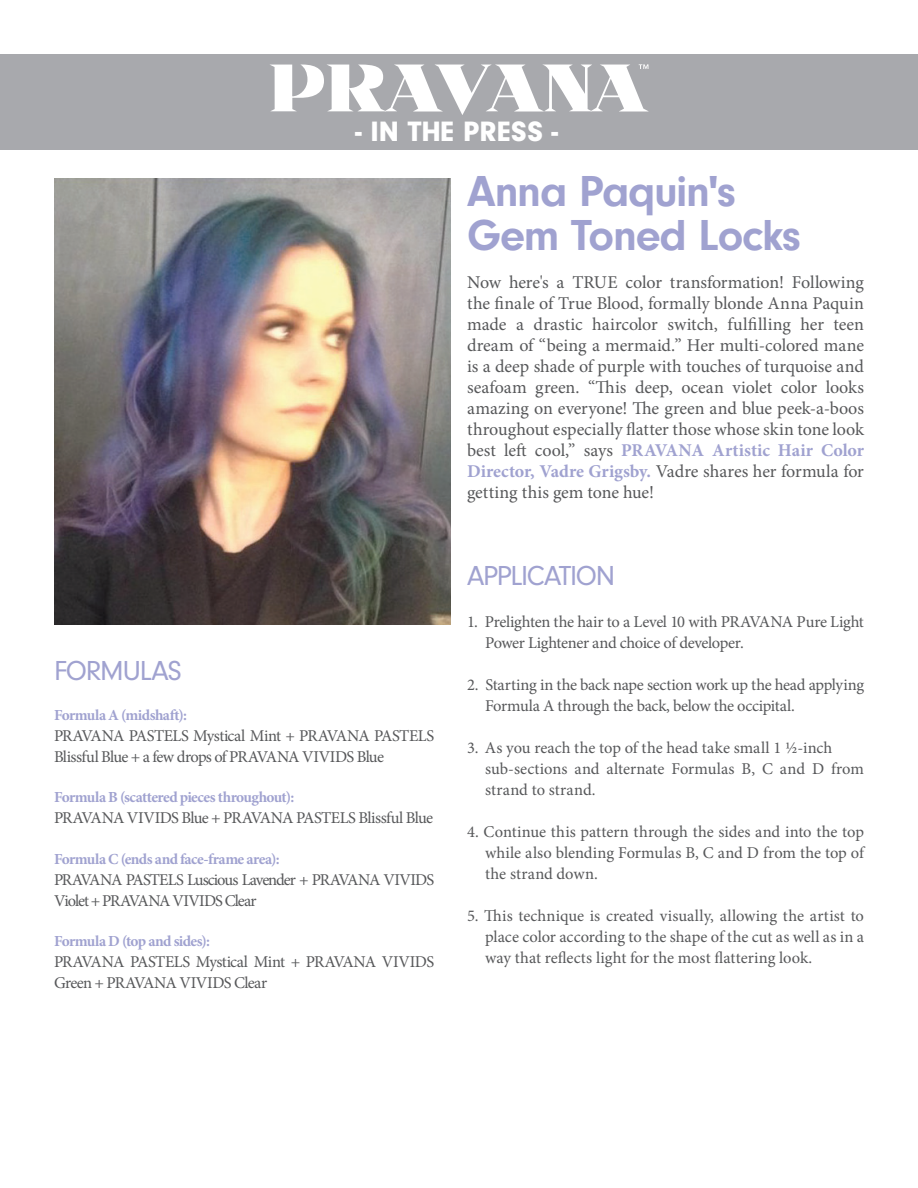
<style>
.page{position:relative;width:918px;height:1188px;background:#fff}
.page>*{position:absolute;margin:0;border:0;box-sizing:border-box;transform-origin:0 0}
.t1{font:700 45px/44.7px "Neuzeit Gro";letter-spacing:-.025em;color:#a0a2d0}
.t2{font:900 29.1px "Neuzeit Gro";letter-spacing:.005em;color:#fff}
.t3{font:28.5px "Neuzeit Gro";letter-spacing:-.045em;color:#a0a2d0}
.t4{font:18px/21px "Minion Pro";letter-spacing:-.01em;color:#57585a;text-align:justify}
.t5{font:16.5px/21px "Minion Pro";letter-spacing:-.02em;color:#57585a}
.t6{font:16.5px/21px "Minion Pro";letter-spacing:-.04em;color:#57585a}
.t7{font:16.5px/21px "Minion Pro";color:#57585a}
.t8{font:16.5px/21px "Minion Pro";letter-spacing:-.06em;color:#57585a}
.t9{font:700 15.3px "Minion Pro";letter-spacing:-.04em;color:#a0a2d0}
.s1{font-weight:700;color:#a0a2d0}
</style>
<div class="page">
<div style="left:1px;top:54px;width:917px;height:96px;background:#a8a9ad"></div>
<svg style="left:270px;top:64px;width:379px;height:51px"></svg>
<img style="left:54px;top:178px;width:397px;height:446px">
<h2 class="t2" style="left:355px;top:114px;width:205px">- IN THE PRESS -</h2>
<h1 class="t1" style="left:467px;top:169px;width:335px">Anna Paquin's<br>Gem Toned Locks</h1>
<p class="t4" style="left:467px;top:272px;width:398px">Now here's a TRUE color transformation! Following the finale of True Blood, formally blonde Anna Paquin made a drastic haircolor switch, fulfilling her teen dream of “being a mermaid.” Her multi-colored mane is a deep shade of purple with touches of turquoise and seafoam green. “This deep, ocean violet color looks amazing on everyone! The green and blue peek-a-boos throughout especially flatter those whose skin tone look best left cool,” says <span class="s1">PRAVANA Artistic Hair Color Director, Vadre Grigsby.</span> Vadre shares her formula for getting this gem tone hue!</p>
<h3 class="t3" style="left:54px;top:655px;width:129px">FORMULAS</h3>
<p class="t9" style="left:54px;top:704px;width:135px">Formula A (midshaft):</p>
<p class="t6" style="left:54px;top:725px;width:382px">PRAVANA PASTELS Mystical Mint + PRAVANA PASTELS<br>Blissful Blue + a few drops of PRAVANA VIVIDS Blue</p>
<p class="t9" style="left:54px;top:787px;width:242px">Formula B (scattered pieces throughout):</p>
<p class="t6" style="left:54px;top:808px;width:381px">PRAVANA VIVIDS Blue + PRAVANA PASTELS Blissful Blue</p>
<p class="t9" style="left:54px;top:848px;width:227px">Formula C (ends and face-frame area):</p>
<p class="t8" style="left:54px;top:869px;width:382px">PRAVANA PASTELS Luscious Lavender + PRAVANA VIVIDS<br>Violet + PRAVANA VIVIDS Clear</p>
<p class="t9" style="left:54px;top:930px;width:157px">Formula D (top and sides):</p>
<p class="t5" style="left:54px;top:951px;width:382px">PRAVANA PASTELS Mystical Mint + PRAVANA VIVIDS<br>Green + PRAVANA VIVIDS Clear</p>
<h3 class="t3" style="left:467px;top:560px;width:150px">APPLICATION</h3>
<p class="t5" style="left:485px;top:611px;width:380px;text-indent:-18px">1. Prelighten the hair to a Level 10 with PRAVANA Pure Light<br>Power Lightener and choice of developer.</p>
<p class="t5" style="left:485px;top:674px;width:380px;text-indent:-18px">2. Starting in the back nape section work up the head applying<br>Formula A through the back, below the occipital.</p>
<p class="t7" style="left:485px;top:737px;width:380px;text-indent:-18px">3. As you reach the top of the head take small 1 ½-inch sub-sections and alternate Formulas B, C and D from strand to strand.</p>
<p class="t5" style="left:485px;top:821px;width:380px;text-align:justify;text-indent:-18px">4. Continue this pattern through the sides and into the top while also blending Formulas B, C and D from the top of the strand down.</p>
<p class="t5" style="left:485px;top:905px;width:380px;text-align:justify;text-indent:-18px">5. This technique is created visually, allowing the artist to place color according to the shape of the cut as well as in a way that reflects light for the most flattering look.</p>
</div>
